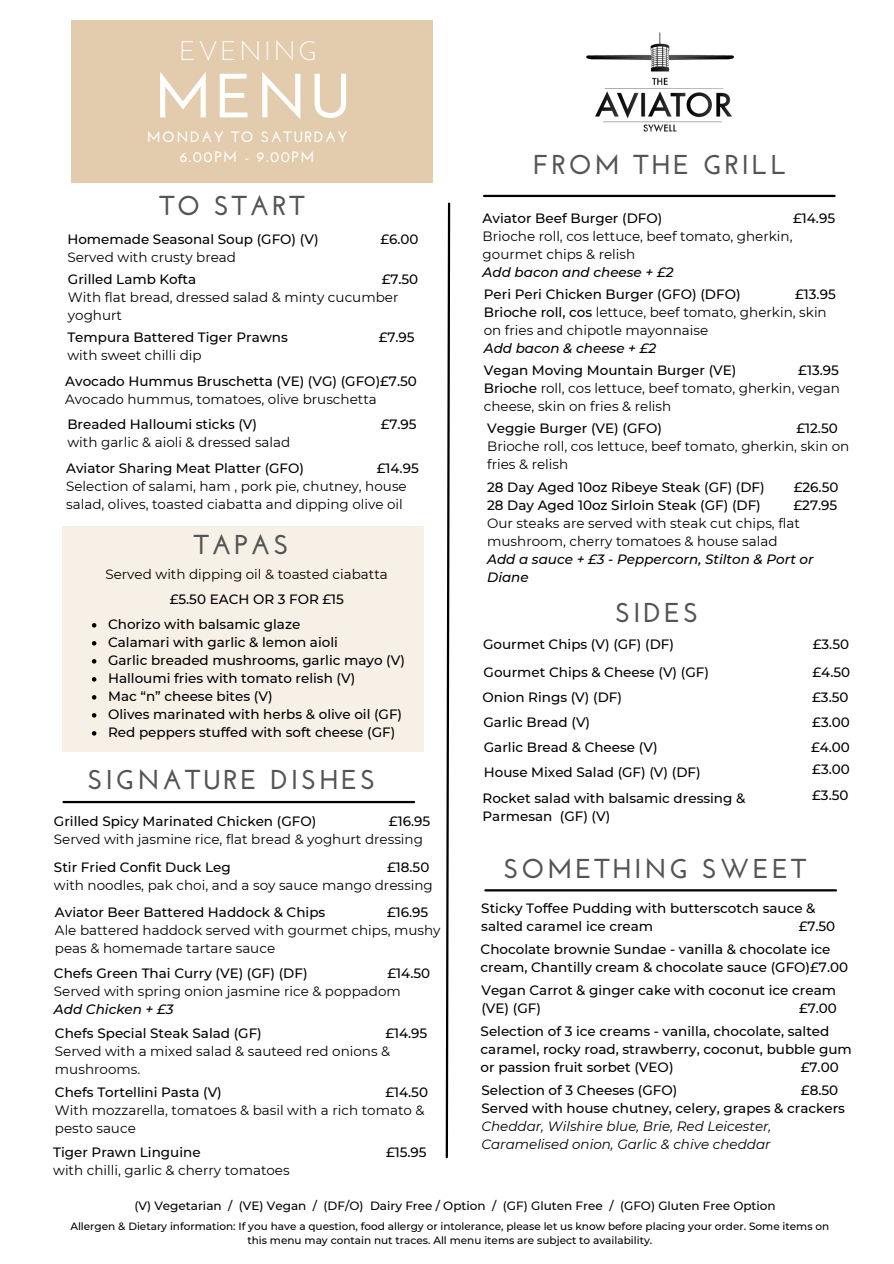
<style>
.page{position:relative;width:894px;height:1264px;background:#fff}
.page>*{position:absolute;margin:0;border:0;box-sizing:border-box;transform-origin:0 0}
.t1{font:700 62.4px "Josefin Sans";color:#fff}
.t2{font:700 27.3px "Josefin Sans";letter-spacing:.1em;color:#545454}
.t3{font:27px "Josefin Sans";letter-spacing:.1em;color:#fff}
.t4{font:700 15px/20.2px "Josefin Sans";letter-spacing:.1em;color:#fff;text-align:center}
.t5{font:500 13.5px/18px "Montserrat";color:#000}
.t6{font:13.5px/18px "Montserrat";color:#000}
.t7{font:italic 13.5px/18px "Montserrat";color:#000}
.t8{font:500 12px "Montserrat";color:#000}
.t9{font:500 10.5px/14px "Montserrat";color:#000;text-align:center}
.s1{font-weight:500}
.s2{font-weight:400}
.s3{font-weight:500;font-style:italic}
.s4{font-weight:500;font-style:normal}
</style>
<div class="page">
<svg style="left:445px;top:202px;width:6px;height:957px"></svg>
<img style="left:586px;top:32px;width:147px;height:99px">
<div style="left:71px;top:21px;width:361px;height:162px;background:#e3ccae"></div>
<hr style="left:63px;top:801px;width:351px;height:2px;background:#000">
<div style="left:62px;top:526px;width:362px;height:225px;background:#f6f0e6"></div>
<hr style="left:485px;top:889px;width:350px;height:2px;background:#000">
<hr style="left:484px;top:195px;width:350px;height:2px;background:#000">
<svg style="left:92px;top:623px;width:4px;height:4px"></svg>
<svg style="left:92px;top:641px;width:4px;height:4px"></svg>
<svg style="left:92px;top:659px;width:4px;height:4px"></svg>
<svg style="left:92px;top:677px;width:4px;height:4px"></svg>
<svg style="left:92px;top:695px;width:4px;height:4px"></svg>
<svg style="left:92px;top:713px;width:4px;height:4px"></svg>
<svg style="left:92px;top:731px;width:4px;height:4px"></svg>
<p class="t3" style="left:179px;top:39px;width:139px">EVENING</p>
<h4 class="t1" style="left:154px;top:71px;width:198px">MENU</h4>
<h2 class="t4" style="left:147px;top:128px;width:202px">MONDAY TO SATURDAY<br>6.00PM - 9.00PM</h2>
<h1 class="t2" style="left:159px;top:195px;width:146px">TO START</h1>
<h6 class="t5" style="left:67px;top:230px;width:252px">Homemade Seasonal Soup (GFO) (V)</h6>
<h6 class="t5" style="left:380px;top:230px;width:40px">£6.00</h6>
<h6 class="t6" style="left:67px;top:248px;width:170px">Served with crusty bread</h6>
<h6 class="t5" style="left:68px;top:270px;width:130px">Grilled Lamb Kofta</h6>
<h6 class="t6" style="left:68px;top:270px;width:352px;text-indent:313px"><span class="s1">£7.50<br></span>With flat bread, dressed salad &amp; minty cucumber yoghurt</h6>
<h6 class="t5" style="left:67px;top:328px;width:222px">Tempura Battered Tiger Prawns</h6>
<h6 class="t5" style="left:378px;top:328px;width:37px">£7.95</h6>
<h6 class="t6" style="left:67px;top:346px;width:136px">with sweet chilli dip</h6>
<h2 class="t5" style="left:65px;top:372px;width:353px">Avocado Hummus Bruschetta (VE) (VG) (GFO)£7.50<br><span class="s2">Avocado hummus, tomatoes, olive bruschetta</span></h2>
<h4 class="t5" style="left:67px;top:415px;width:191px">Breaded Halloumi sticks (V)</h4>
<h4 class="t5" style="left:380px;top:415px;width:37px">£7.95</h4>
<h4 class="t6" style="left:67px;top:433px;width:224px">with garlic &amp; aioli &amp; dressed salad</h4>
<h6 class="t5" style="left:66px;top:459px;width:239px">Aviator Sharing Meat Platter (GFO)</h6>
<h6 class="t6" style="left:66px;top:459px;width:354px;text-indent:310px"><span class="s1">£14.95<br></span>Selection of salami, ham , pork pie, chutney, house salad, olives, toasted ciabatta and dipping olive oil</h6>
<p class="t2" style="left:194px;top:534px;width:96px">TAPAS</p>
<p class="t6" style="left:105px;top:565px;width:284px">Served with dipping oil &amp; toasted ciabatta</p>
<p class="t5" style="left:170px;top:590px;width:176px">£5.50 EACH OR 3 FOR £15</p>
<p class="t5" style="left:108px;top:615px;width:194px">Chorizo with balsamic glaze</p>
<p class="t5" style="left:108px;top:633px;width:231px">Calamari with garlic &amp; lemon aioli</p>
<p class="t5" style="left:108px;top:651px;width:298px">Garlic breaded mushrooms, garlic mayo (V)</p>
<p class="t5" style="left:108px;top:669px;width:248px">Halloumi fries with tomato relish (V)</p>
<h2 class="t5" style="left:108px;top:687px;width:166px">Mac “n” cheese bites (V)</h2>
<h6 class="t5" style="left:108px;top:705px;width:295px">Olives marinated with herbs &amp; olive oil (GF)</h6>
<h6 class="t5" style="left:108px;top:723px;width:288px">Red peppers stuffed with soft cheese (GF)</h6>
<h6 class="t2" style="left:87px;top:768px;width:289px">SIGNATURE DISHES</h6>
<h6 class="t5" style="left:54px;top:812px;width:264px">Grilled Spicy Marinated Chicken (GFO)</h6>
<h6 class="t6" style="left:54px;top:812px;width:377px;text-indent:335px"><span class="s1">£16.95<br></span>Served with jasmine rice, flat bread &amp; yoghurt dressing</h6>
<h6 class="t5" style="left:54px;top:857px;width:178px">Stir Fried Confit Duck Leg</h6>
<h6 class="t6" style="left:54px;top:857px;width:380px;text-align:right"><span class="s1">£18.50<br></span>with noodles, pak choi, and a soy sauce mango dressing</h6>
<h6 class="t5" style="left:55px;top:903px;width:272px">Aviator Beer Battered Haddock &amp; Chips</h6>
<h6 class="t6" style="left:55px;top:903px;width:387px;text-indent:332px"><span class="s1">£16.95<br></span>Ale battered haddock served with gourmet chips, mushy peas &amp; homemade tartare sauce</h6>
<h6 class="t5" style="left:54px;top:963px;width:255px">Chefs Green Thai Curry (VE) (GF) (DF)</h6>
<h6 class="t6" style="left:54px;top:963px;width:377px;text-indent:333px"><span class="s1">£14.50<br></span>Served with spring onion jasmine rice &amp; poppadom<br><span class="s3">Add Chicken + £3</span></h6>
<h6 class="t5" style="left:55px;top:1023px;width:208px">Chefs Special Steak Salad (GF)</h6>
<h6 class="t6" style="left:55px;top:1023px;width:374px;text-indent:330px"><span class="s1">£14.95<br></span>Served with a mixed salad &amp; sauteed red onions &amp; mushrooms.</h6>
<h6 class="t5" style="left:55px;top:1083px;width:168px">Chefs Tortellini Pasta (V)</h6>
<h6 class="t6" style="left:55px;top:1083px;width:374px;text-indent:330px"><span class="s1">£14.50<br></span>With mozzarella, tomatoes &amp; basil with a rich tomato &amp; pesto sauce</h6>
<h6 class="t5" style="left:53px;top:1143px;width:149px">Tiger Prawn Linguine</h6>
<h6 class="t5" style="left:386px;top:1143px;width:42px">£15.95</h6>
<h6 class="t6" style="left:53px;top:1161px;width:238px">with chilli, garlic &amp; cherry tomatoes</h6>
<h5 class="t2" style="left:533px;top:153px;width:255px">FROM THE GRILL</h5>
<p class="t5" style="left:482px;top:209px;width:181px">Aviator Beef Burger (DFO)</p>
<p class="t5" style="left:793px;top:209px;width:43px">£14.95</p>
<p class="t6" style="left:482px;top:227px;width:311px">Brioche roll, cos lettuce, beef tomato, gherkin, gourmet chips &amp; relish<br><span class="s3">Add bacon and cheese + £2</span></p>
<h5 class="t5" style="left:483px;top:285px;width:258px">Peri Peri Chicken Burger (GFO) (DFO)</h5>
<h5 class="t6" style="left:483px;top:285px;width:353px;text-indent:311px"><span class="s1">£13.95<br>Brioche roll, cos</span> lettuce, beef tomato, gherkin, skin on fries and chipotle mayonnaise<br><span class="s3">Add bacon &amp; cheese + £2</span></h5>
<h6 class="t5" style="left:483px;top:361px;width:254px">Vegan Moving Mountain Burger (VE)</h6>
<h6 class="t6" style="left:483px;top:361px;width:357px;text-align:justify;text-indent:314px"><span class="s1">£13.95<br>Brioche</span> roll, cos lettuce, beef tomato, gherkin, vegan cheese, skin on fries &amp; relish</h6>
<p class="t5" style="left:487px;top:419px;width:176px">Veggie Burger (VE) (GFO)</p>
<p class="t6" style="left:487px;top:419px;width:363px;text-indent:309px"><span class="s1">£12.50<br></span>Brioche roll, cos lettuce, beef tomato, gherkin, skin on fries &amp; relish</p>
<h5 class="t5" style="left:487px;top:477px;width:279px">28 Day Aged 10oz Ribeye Steak (GF) (DF)</h5>
<h5 class="t5" style="left:793px;top:477px;width:46px">£26.50</h5>
<h5 class="t5" style="left:487px;top:495px;width:275px">28 Day Aged 10oz Sirloin Steak (GF) (DF)</h5>
<h5 class="t6" style="left:487px;top:495px;width:351px;text-indent:306px"><span class="s1">£27.95<br></span>Our steaks are served with steak cut chips, flat mushroom, cherry tomatoes &amp; house salad<br><span class="s3">Add a sauce + £3 - Peppercorn, Stilton &amp; Port or<br>Diane</span></h5>
<h6 class="t2" style="left:615px;top:601px;width:85px">SIDES</h6>
<h6 class="t5" style="left:483px;top:635px;width:192px">Gourmet Chips (V) (GF) (DF)</h6>
<h6 class="t5" style="left:483px;top:663px;width:227px">Gourmet Chips &amp; Cheese (V) (GF)</h6>
<h4 class="t5" style="left:482px;top:688px;width:141px">Onion Rings (V) (DF)</h4>
<h5 class="t5" style="left:483px;top:713px;width:108px">Garlic Bread (V)</h5>
<h4 class="t5" style="left:483px;top:738px;width:175px">Garlic Bread &amp; Cheese (V)</h4>
<h5 class="t5" style="left:483px;top:762px;width:218px">House Mixed Salad (GF) (V) (DF)</h5>
<h6 class="t5" style="left:812px;top:635px;width:38px">£3.50</h6>
<h2 class="t5" style="left:812px;top:663px;width:39px">£4.50</h2>
<h5 class="t5" style="left:812px;top:688px;width:38px">£3.50</h5>
<h4 class="t5" style="left:812px;top:713px;width:39px">£3.00</h4>
<h5 class="t5" style="left:810px;top:737px;width:40px">£4.00</h5>
<h4 class="t5" style="left:812px;top:760px;width:39px">£3.00</h4>
<h4 class="t5" style="left:482px;top:788px;width:264px">Rocket salad with balsamic dressing &amp;<br>Parmesan (GF) (V)</h4>
<h5 class="t5" style="left:812px;top:786px;width:38px">£3.50</h5>
<h4 class="t2" style="left:503px;top:857px;width:304px">SOMETHING SWEET</h4>
<h5 class="t5" style="left:481px;top:898px;width:335px">Sticky Toffee Pudding with butterscotch sauce &amp; salted caramel ice cream</h5>
<h5 class="t5" style="left:798px;top:916px;width:38px">£7.50</h5>
<h4 class="t5" style="left:480px;top:940px;width:369px">Chocolate brownie Sundae - vanilla &amp; chocolate ice cream, Chantilly cream &amp; chocolate sauce (GFO)£7.00</h4>
<h5 class="t5" style="left:481px;top:981px;width:356px">Vegan Carrot &amp; ginger cake with coconut ice cream (VE) (GF)</h5>
<h5 class="t5" style="left:798px;top:999px;width:39px">£7.00</h5>
<h2 class="t5" style="left:480px;top:1022px;width:372px">Selection of 3 ice creams - vanilla, chocolate, salted caramel, rocky road, strawberry, coconut, bubble gum or passion fruit sorbet (VEO)</h2>
<h2 class="t5" style="left:800px;top:1058px;width:39px">£7.00</h2>
<h5 class="t5" style="left:481px;top:1081px;width:197px">Selection of 3 Cheeses (GFO)</h5>
<h5 class="t7" style="left:481px;top:1081px;width:365px;text-indent:319px"><span class="s4">£8.50<br>Served with house chutney, celery, grapes &amp; crackers </span>Cheddar, Wilshire blue, Brie, Red Leicester, Caramelised onion, Garlic &amp; chive cheddar</h5>
<h2 class="t8" style="left:134px;top:1198px;width:642px">(V) Vegetarian / (VE) Vegan / (DF/O) Dairy Free / Option / (GF) Gluten Free / (GFO) Gluten Free Option</h2>
<h6 class="t9" style="left:70px;top:1219px;width:760px">Allergen &amp; Dietary information: If you have a question, food allergy or intolerance, please let us know before placing your order. Some items on this menu may contain nut traces. All menu items are subject to availability.</h6>
</div>
